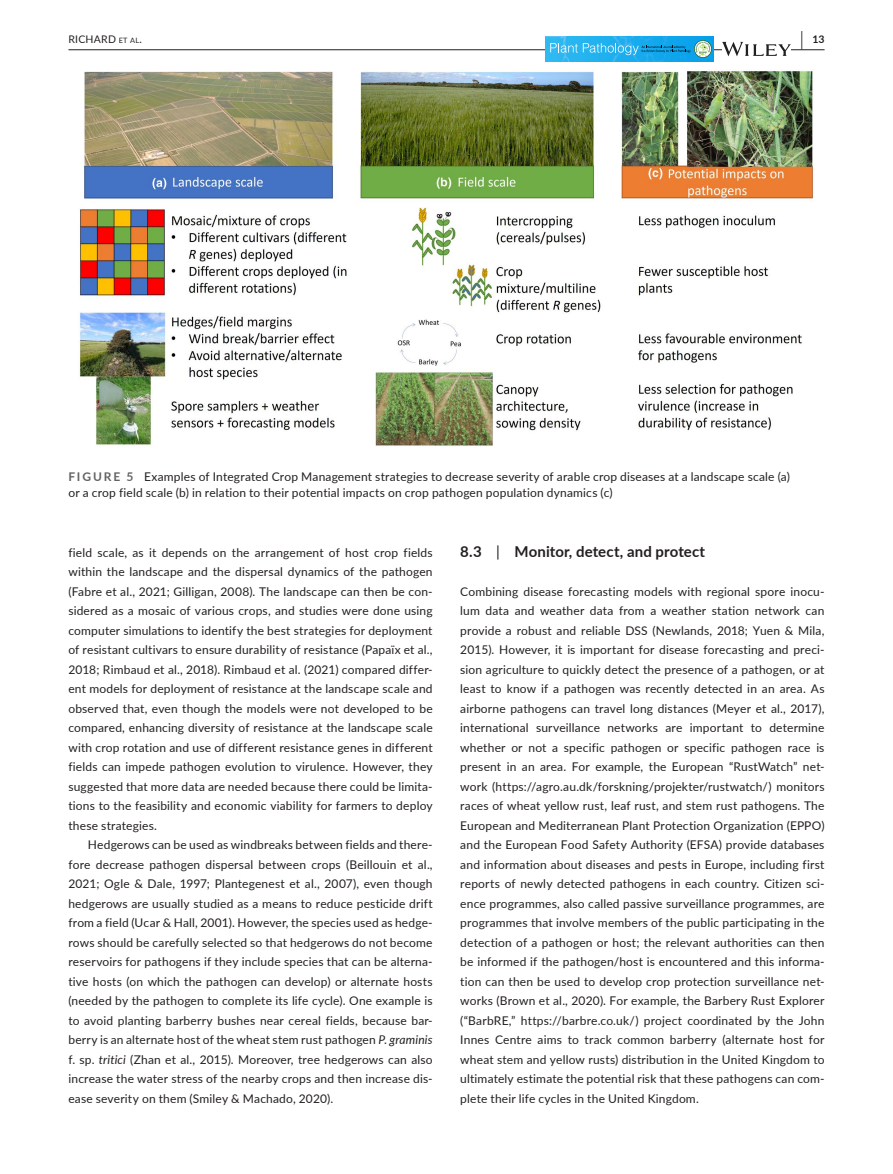
<style>
.page{position:relative;width:893px;height:1174px;background:#fff}
.page>*{position:absolute;margin:0;border:0;box-sizing:border-box;transform-origin:0 0}
.t1{font:700 15px "Lato";letter-spacing:.01em;color:#231f20}
.t2{font:12px/19.5px "Lato";letter-spacing:.015em;color:#231f20;text-align:justify}
.t3{font:10.5px "Lato";letter-spacing:.02em;color:#231f20}
.t4{font:700 10.5px "Lato";color:#231f20}
.s1{font-size:7.35px}
.s2{font-size:19.5px}
.s3{font-weight:700;color:#636366}
.s4{font-style:italic}
.s5{font-weight:400}
</style>
<div class="page">
<hr style="left:68px;top:49px;width:756px;height:1px;background:#231f20">
<img style="left:546px;top:36px;width:168px;height:26px">
<svg style="left:694px;top:40px;width:18px;height:18px"></svg>
<svg style="left:695px;top:41px;width:16px;height:16px"></svg>
<svg style="left:550px;top:42px;width:160px;height:14px"></svg>
<svg style="left:722px;top:42px;width:69px;height:14px"></svg>
<img style="left:79px;top:69px;width:735px;height:377px">
<p class="t3" style="left:68px;top:31px;width:75px">RICHARD <span class="s1">et al</span>.</p>
<p class="t4" style="left:801px;top:31px;width:25px"><span class="s2">|</span> 13</p>
<p class="t2" style="left:68px;top:467px;width:723px;line-height:16.5px"><span class="s3">FIGURE 5</span> Examples of Integrated Crop Management strategies to decrease severity of arable crop diseases at a landscape scale (a) or a crop field scale (b) in relation to their potential impacts on crop pathogen population dynamics (c)</p>
<p class="t2" style="left:68px;top:542px;width:366px">field scale, as it depends on the arrangement of host crop fields within the landscape and the dispersal dynamics of the pathogen (Fabre et al., 2021; Gilligan, 2008). The landscape can then be con&shy;sidered as a mosaic of various crops, and studies were done using computer simulations to identify the best strategies for deployment of resistant cultivars to ensure durability of resistance (Papaïx et al., 2018; Rimbaud et al., 2018). Rimbaud et al. (2021) compared differ&shy;ent models for deployment of resistance at the landscape scale and observed that, even though the models were not developed to be compared, enhancing diversity of resistance at the landscape scale with crop rotation and use of different resistance genes in different fields can impede pathogen evolution to virulence. However, they suggested that more data are needed because there could be limita&shy;tions to the feasibility and economic viability for farmers to deploy these strategies.</p>
<p class="t2" style="left:68px;top:834px;width:366px;text-indent:20px">Hedgerows can be used as windbreaks between fields and there&shy;fore decrease pathogen dispersal between crops (Beillouin et al., 2021; Ogle &amp; Dale, 1997; Plantegenest et al., 2007), even though hedgerows are usually studied as a means to reduce pesticide drift from a field (Ucar &amp; Hall, 2001). However, the species used as hedge&shy;rows should be carefully selected so that hedgerows do not become reservoirs for pathogens if they include species that can be alterna&shy;tive hosts (on which the pathogen can develop) or alternate hosts (needed by the pathogen to complete its life cycle). One example is to avoid planting barberry bushes near cereal fields, because bar&shy;berry is an alternate host of the wheat stem rust pathogen <span class="s4">P</span>. <span class="s4">graminis </span>f. sp. <span class="s4">tritici</span> (Zhan et al., 2015). Moreover, tree hedgerows can also increase the water stress of the nearby crops and then increase dis&shy;ease severity on them (Smiley &amp; Machado, 2020).</p>
<p class="t1" style="left:460px;top:540px;width:246px">8.3 <span class="s5">|</span> Monitor, detect, and protect</p>
<p class="t2" style="left:460px;top:581px;width:366px">Combining disease forecasting models with regional spore inocu&shy;lum data and weather data from a weather station network can provide a robust and reliable DSS (Newlands, 2018; Yuen &amp; Mila, 2015). However, it is important for disease forecasting and preci&shy;sion agriculture to quickly detect the presence of a pathogen, or at least to know if a pathogen was recently detected in an area. As airborne pathogens can travel long distances (Meyer et al., 2017), international surveillance networks are important to determine whether or not a specific pathogen or specific pathogen race is present in an area. For example, the European “RustWatch” net&shy;work (https://agro.au.dk/forskning/projekter/rustwatch/) monitors races of wheat yellow rust, leaf rust, and stem rust pathogens. The European and Mediterranean Plant Protection Organization (EPPO) and the European Food Safety Authority (EFSA) provide databases and information about diseases and pests in Europe, including first reports of newly detected pathogens in each country. Citizen sci&shy;ence programmes, also called passive surveillance programmes, are programmes that involve members of the public participating in the detection of a pathogen or host; the relevant authorities can then be informed if the pathogen/host is encountered and this informa&shy;tion can then be used to develop crop protection surveillance net&shy;works (Brown et al., 2020). For example, the Barbery Rust Explorer (“BarbRE,” https://barbre.co.uk/) project coordinated by the John Innes Centre aims to track common barberry (alternate host for wheat stem and yellow rusts) distribution in the United Kingdom to ultimately estimate the potential risk that these pathogens can com&shy;plete their life cycles in the United Kingdom.</p>
</div>
